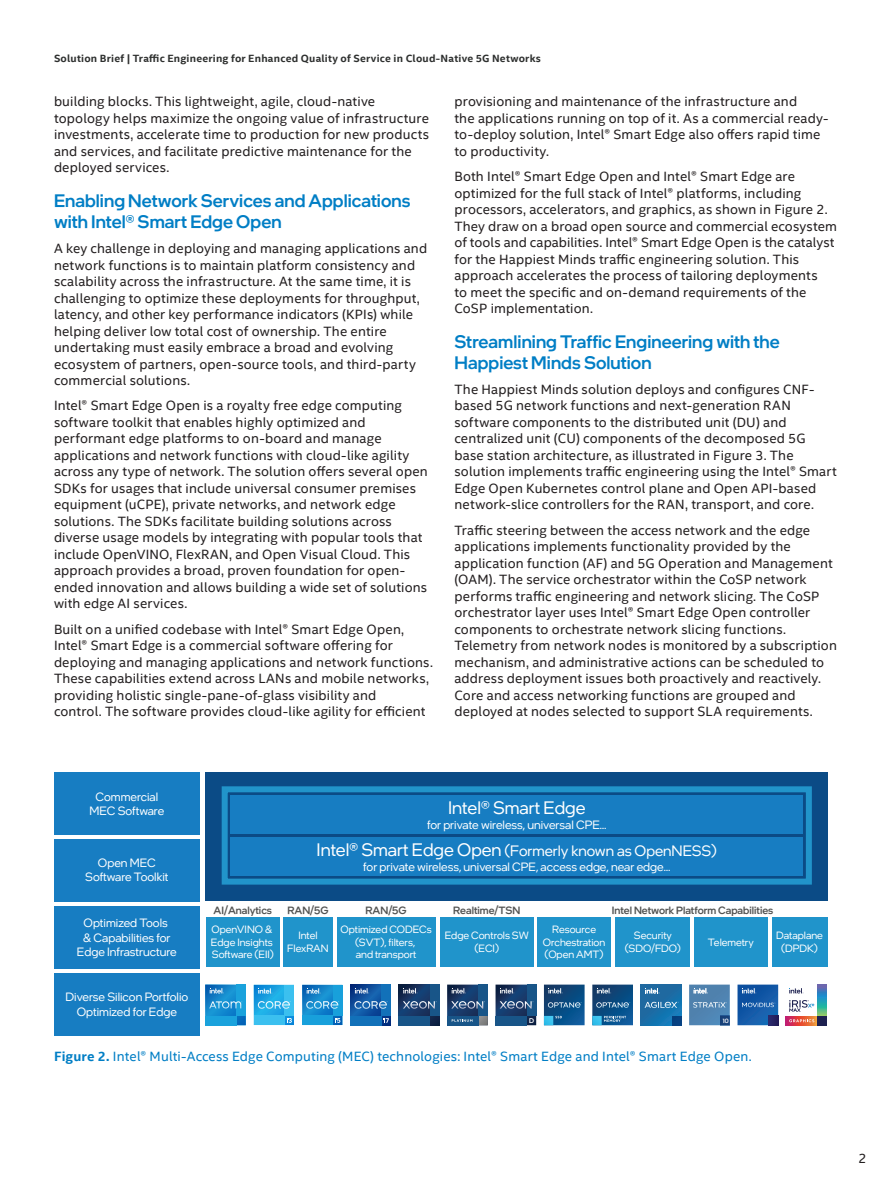
<style>
.page{position:relative;width:891px;height:1188px;background:#fff}
.page>*{position:absolute;margin:0;border:0;box-sizing:border-box;transform-origin:0 0}
.t1{font:500 18px/21px "Intel One Display";letter-spacing:.005em;color:#007ec5}
.t2{font:18px "Intel One Display";color:#fff}
.t3{font:15px "Intel One Display";color:#fff}
.t4{font:13.5px/16.5px "Intel Clear";letter-spacing:.01em;color:#231f20}
.t5{font:13.5px "Intel Clear";letter-spacing:.01em;color:#007ec5}
.t6{font:12px/14.4px "Intel One Display";color:#fff;text-align:center}
.t7{font:10.5px/12.6px "Intel One Display";color:#fff;text-align:center}
.t8{font:700 10.5px "Intel Clear";letter-spacing:.02em;color:#2d2f2e}
.t9{font:500 10.5px "Intel One Display";color:#525352}
.t10{font:500 6.75px "Intel One Display";color:#fff}
.t11{font:500 6px "Intel One Display";color:#fff}
.s1{font-size:18px}
.s2{font-weight:700}
</style>
<div class="page">
<div style="left:205px;top:772px;width:623px;height:129px;background:#0b4b86"></div>
<div style="left:222px;top:786px;width:590px;height:99px;border:6px solid #2194ca"></div>
<div style="left:54px;top:772px;width:146px;height:62px;background:#177dc2"></div>
<div style="left:231px;top:795px;width:572px;height:39px;background:#177dc2"></div>
<div style="left:231px;top:837px;width:572px;height:39px;background:#177dc2"></div>
<div style="left:54px;top:840px;width:146px;height:62px;background:#177dc2"></div>
<div style="left:54px;top:907px;width:146px;height:62px;background:#177dc2"></div>
<div style="left:206px;top:918px;width:74px;height:49px;background:#2094cb"></div>
<div style="left:283px;top:918px;width:50px;height:49px;background:#2094cb"></div>
<div style="left:337px;top:918px;width:99px;height:49px;background:#2094cb"></div>
<div style="left:440px;top:918px;width:94px;height:49px;background:#2094cb"></div>
<div style="left:537px;top:918px;width:74px;height:49px;background:#2094cb"></div>
<div style="left:615px;top:918px;width:75px;height:49px;background:#2094cb"></div>
<div style="left:694px;top:918px;width:74px;height:49px;background:#2094cb"></div>
<div style="left:772px;top:918px;width:55px;height:49px;background:#2094cb"></div>
<div style="left:54px;top:974px;width:146px;height:62px;background:#177dc2"></div>
<svg style="left:205px;top:985px;width:41px;height:40px;background:#2395d3"></svg>
<svg style="left:399px;top:985px;width:40px;height:40px;background:#264d79"></svg>
<svg style="left:641px;top:985px;width:40px;height:40px;background:#2876ab"></svg>
<svg style="left:544px;top:985px;width:41px;height:40px"></svg>
<svg style="left:544px;top:1016px;width:18px;height:9px"></svg>
<svg style="left:548px;top:988px;width:15px;height:6px"></svg>
<svg style="left:548px;top:1002px;width:34px;height:6px"></svg>
<svg style="left:592px;top:985px;width:41px;height:40px"></svg>
<svg style="left:592px;top:1016px;width:34px;height:9px"></svg>
<svg style="left:597px;top:988px;width:14px;height:6px"></svg>
<svg style="left:596px;top:1002px;width:34px;height:6px"></svg>
<svg style="left:817px;top:985px;width:10px;height:31px"></svg>
<svg style="left:786px;top:1016px;width:31px;height:9px"></svg>
<div style="left:817px;top:1016px;width:10px;height:9px;background:#1d2150"></div>
<svg style="left:789px;top:1019px;width:25px;height:3px"></svg>
<svg style="left:789px;top:1000px;width:25px;height:12px"></svg>
<svg style="left:789px;top:988px;width:15px;height:6px"></svg>
<svg style="left:738px;top:985px;width:40px;height:40px"></svg>
<svg style="left:769px;top:1016px;width:9px;height:9px"></svg>
<svg style="left:742px;top:988px;width:15px;height:6px"></svg>
<svg style="left:742px;top:1003px;width:34px;height:4px"></svg>
<svg style="left:254px;top:985px;width:40px;height:40px;background:#38b4e8"></svg>
<svg style="left:302px;top:985px;width:40px;height:40px;background:#2695d2"></svg>
<svg style="left:350px;top:985px;width:41px;height:40px;background:#2268ad"></svg>
<svg style="left:496px;top:985px;width:40px;height:40px;background:#264d79"></svg>
<svg style="left:447px;top:985px;width:41px;height:40px;background:#2f557f"></svg>
<svg style="left:689px;top:985px;width:41px;height:40px;background:#5888b3"></svg>
<p class="t8" style="left:54px;top:51px;width:489px">Solution Brief | Traffic Engineering for Enhanced Quality of Service in Cloud-Native 5G Networks</p>
<p class="t4" style="left:54px;top:93px;width:377px">building blocks. This lightweight, agile, cloud-native topology helps maximize the ongoing value of infrastructure investments, accelerate time to production for new products and services, and facilitate predictive maintenance for the deployed services.</p>
<h1 class="t1" style="left:54px;top:189px;width:358px">Enabling Network Services and Applications with Intel® Smart Edge Open</h1>
<p class="t4" style="left:54px;top:240px;width:375px">A key challenge in deploying and managing applications and network functions is to maintain platform consistency and scalability across the infrastructure. At the same time, it is challenging to optimize these deployments for throughput, latency, and other key performance indicators (KPIs) while helping deliver low total cost of ownership. The entire undertaking must easily embrace a broad and evolving ecosystem of partners, open-source tools, and third-party commercial solutions.</p>
<p class="t4" style="left:54px;top:397px;width:375px">Intel® Smart Edge Open is a royalty free edge computing software toolkit that enables highly optimized and performant edge platforms to on-board and manage applications and network functions with cloud-like agility across any type of network. The solution offers several open SDKs for usages that include universal consumer premises equipment (uCPE), private networks, and network edge solutions. The SDKs facilitate building solutions across diverse usage models by integrating with popular tools that include OpenVINO, FlexRAN, and Open Visual Cloud. This approach provides a broad, proven foundation for open&shy;ended innovation and allows building a wide set of solutions with edge AI services.</p>
<p class="t4" style="left:54px;top:620px;width:380px">Built on a unified codebase with Intel® Smart Edge Open, Intel® Smart Edge is a commercial software offering for deploying and managing applications and network functions.<br>These capabilities extend across LANs and mobile networks, providing holistic single-pane-of-glass visibility and<br>control. The software provides cloud-like agility for efficient</p>
<p class="t4" style="left:455px;top:93px;width:375px">provisioning and maintenance of the infrastructure and<br>the applications running on top of it. As a commercial ready&shy;to-deploy solution, Intel® Smart Edge also offers rapid time to productivity.</p>
<p class="t4" style="left:455px;top:168px;width:384px">Both Intel® Smart Edge Open and Intel® Smart Edge are optimized for the full stack of Intel® platforms, including processors, accelerators, and graphics, as shown in Figure 2.<br>They draw on a broad open source and commercial ecosystem of tools and capabilities. Intel® Smart Edge Open is the catalyst for the Happiest Minds traffic engineering solution. This approach accelerates the process of tailoring deployments<br>to meet the specific and on-demand requirements of the CoSP implementation.</p>
<h1 class="t1" style="left:454px;top:330px;width:327px">Streamlining Traffic Engineering with the<br>Happiest Minds Solution</h1>
<p class="t4" style="left:454px;top:381px;width:384px">The Happiest Minds solution deploys and configures CNF&shy;based 5G network functions and next-generation RAN software components to the distributed unit (DU) and centralized unit (CU) components of the decomposed 5G base station architecture, as illustrated in Figure 3. The solution implements traffic engineering using the Intel® Smart Edge Open Kubernetes control plane and Open API-based network-slice controllers for the RAN, transport, and core.</p>
<p class="t4" style="left:454px;top:521px;width:384px">Traffic steering between the access network and the edge applications implements functionality provided by the application function (AF) and 5G Operation and Management (OAM). The service orchestrator within the CoSP network performs traffic engineering and network slicing. The CoSP orchestrator layer uses Intel® Smart Edge Open controller components to orchestrate network slicing functions.<br>Telemetry from network nodes is monitored by a subscription mechanism, and administrative actions can be scheduled to address deployment issues both proactively and reactively.<br>Core and access networking functions are grouped and deployed at nodes selected to support SLA requirements.</p>
<p class="t6" style="left:90px;top:789px;width:76px">Commercial<br>MEC Software</p>
<h1 class="t2" style="left:448px;top:797px;width:139px">Intel® Smart Edge</h1>
<p class="t6" style="left:427px;top:817px;width:181px">for private wireless, universal CPE…</p>
<p class="t3" style="left:317px;top:842px;width:402px"><span class="s1">Intel® Smart Edge Open</span> (Formerly known as OpenNESS)</p>
<p class="t6" style="left:98px;top:855px;width:59px">Open MEC</p>
<p class="t6" style="left:363px;top:859px;width:309px">for private wireless, universal CPE, access edge, near edge…</p>
<p class="t6" style="left:85px;top:869px;width:85px">Software Toolkit</p>
<p class="t6" style="left:77px;top:916px;width:101px">Optimized Tools<br>&amp; Capabilities for<br>Edge Infrastructure</p>
<p class="t7" style="left:211px;top:923px;width:64px;text-align:left">OpenVINO &amp;<br>Edge Insights<br>Software (EII)</p>
<p class="t9" style="left:214px;top:904px;width:60px">AI/Analytics</p>
<p class="t9" style="left:287px;top:904px;width:43px">RAN/5G</p>
<p class="t7" style="left:287px;top:929px;width:43px">Intel<br>FlexRAN</p>
<p class="t9" style="left:453px;top:904px;width:69px">Realtime/TSN</p>
<p class="t9" style="left:612px;top:904px;width:163px">Intel Network Platform Capabilities</p>
<p class="t7" style="left:445px;top:929px;width:86px">Edge Controls SW (ECI)</p>
<p class="t7" style="left:543px;top:923px;width:64px">Resource<br>Orchestration (Open AMT)</p>
<p class="t7" style="left:625px;top:929px;width:58px">Security (SDO/FDO)</p>
<p class="t7" style="left:708px;top:935px;width:47px">Telemetry</p>
<p class="t7" style="left:776px;top:929px;width:48px">Dataplane (DPDK)</p>
<p class="t9" style="left:366px;top:904px;width:43px">RAN/5G</p>
<p class="t7" style="left:341px;top:923px;width:93px">Optimized CODECs (SVT), filters,<br>and transport</p>
<p class="t6" style="left:65px;top:990px;width:124px">Diverse Silicon Portfolio<br>Optimized for Edge</p>
<p class="t10" style="left:529px;top:1017px;width:7px">D</p>
<p class="t11" style="left:723px;top:1017px;width:7px">10</p>
<p class="t5" style="left:54px;top:1047px;width:699px"><span class="s2">Figure 2.</span> Intel® Multi-Access Edge Computing (MEC) technologies: Intel® Smart Edge and Intel® Smart Edge Open.</p>
<p class="t4" style="left:858px;top:1150px;width:10px">2</p>
</div>
